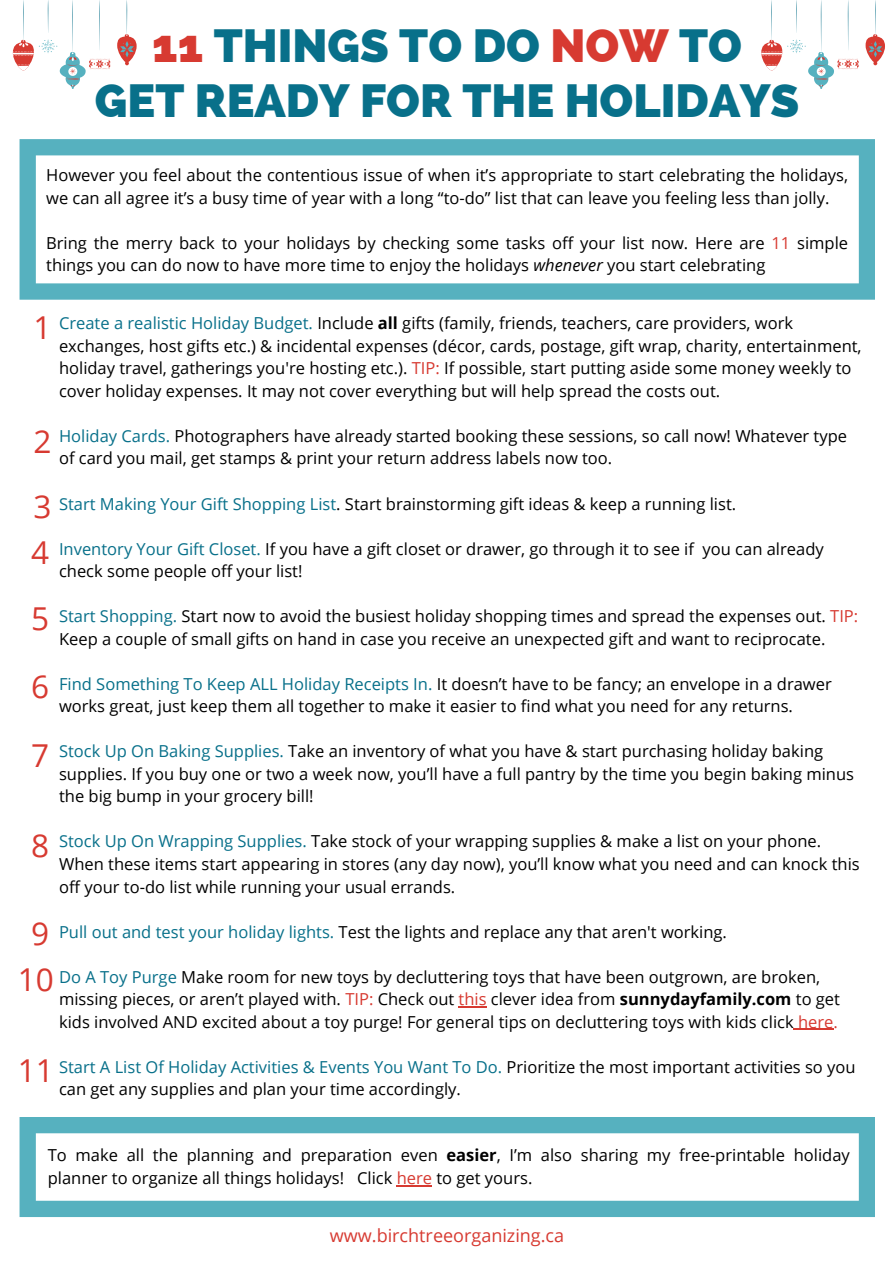
<style>
.page{position:relative;width:894px;height:1264px;background:#fff}
.page>*{position:absolute;margin:0;border:0;box-sizing:border-box;transform-origin:0 0}
.t1{font:800 46.5px "Raleway";color:#08708a}
.t2{font:31.5px "Open Sans";color:#d73a31}
.t3{font:18px "Open Sans";color:#d73a31}
.t4{font:16.5px/22.5px "Open Sans";color:#000}
.s1{color:#d73a31}
.s2{font-style:italic}
.s3{color:#08708a}
.s4{font-weight:700}
</style>
<div class="page">
<svg style="left:20px;top:139px;width:854px;height:161px"></svg>
<svg style="left:458px;top:1006px;width:28px;height:1px"></svg>
<hr style="left:797px;top:1028px;width:36px;height:1px;background:#d73a31">
<svg style="left:117px;top:0;width:20px;height:65px"></svg>
<svg style="left:13px;top:0;width:98px;height:89px"></svg>
<svg style="left:20px;top:1117px;width:854px;height:99px"></svg>
<svg style="left:865px;top:0;width:19px;height:65px"></svg>
<svg style="left:761px;top:0;width:98px;height:89px"></svg>
<hr style="left:396px;top:1184px;width:36px;height:2px;background:#d73a31">
<p class="t1" style="left:152px;top:18px;width:591px"><span class="s1">11</span> THINGS TO DO <span class="s1">NOW</span> TO</p>
<p class="t1" style="left:95px;top:74px;width:705px">GET READY FOR THE HOLIDAYS</p>
<p class="t4" style="left:46px;top:163px;width:803px">However you feel about the contentious issue of when it’s appropriate to start celebrating the holidays, we can all agree it’s a busy time of year with a long “to-do” list that can leave you feeling less than jolly.</p>
<p class="t4" style="left:46px;top:231px;width:803px">Bring the merry back to your holidays by checking some tasks off your list now. Here are <span class="s1">11</span> simple things you can do now to have more time to enjoy the holidays <span class="s2">whenever</span> you start celebrating</p>
<p class="t2" style="left:33px;top:305px;width:20px">1</p>
<p class="t4" style="left:59px;top:311px;width:803px"><span class="s3">Create a realistic Holiday Budget.</span> Include <span class="s4">all</span> gifts (family, friends, teachers, care providers, work exchanges, host gifts etc.) &amp; incidental expenses (décor, cards, postage, gift wrap, charity, entertainment, holiday travel, gatherings you're hosting etc.). <span class="s1">TIP:</span> If possible, start putting aside some money weekly to cover holiday expenses. It may not cover everything but will help spread the costs out.</p>
<p class="t4" style="left:59px;top:424px;width:789px"><span class="s3">Holiday Cards.</span> Photographers have already started booking these sessions, so call now! Whatever type of card you mail, get stamps &amp; print your return address labels now too.</p>
<p class="t4" style="left:59px;top:492px;width:678px"><span class="s3">Start Making Your Gift Shopping List</span>. Start brainstorming gift ideas &amp; keep a running list.</p>
<p class="t4" style="left:59px;top:537px;width:766px"><span class="s3">Inventory Your Gift Closet.</span> If you have a gift closet or drawer, go through it to see if you can already check some people off your list!</p>
<p class="t4" style="left:59px;top:604px;width:800px"><span class="s3">Start Shopping.</span> Start now to avoid the busiest holiday shopping times and spread the expenses out. <span class="s1">TIP:<br></span>Keep a couple of small gifts on hand in case you receive an unexpected gift and want to reciprocate.</p>
<p class="t4" style="left:59px;top:672px;width:774px"><span class="s3">Find Something To Keep ALL Holiday Receipts In.</span> It doesn’t have to be fancy; an envelope in a drawer works great, just keep them all together to make it easier to find what you need for any returns.</p>
<p class="t4" style="left:59px;top:739px;width:796px"><span class="s3">Stock Up On Baking Supplies.</span> Take an inventory of what you have &amp; start purchasing holiday baking supplies. If you buy one or two a week now, you’ll have a full pantry by the time you begin baking minus the big bump in your grocery bill!</p>
<p class="t4" style="left:59px;top:829px;width:802px"><span class="s3">Stock Up On Wrapping Supplies.</span> Take stock of your wrapping supplies &amp; make a list on your phone.<br>When these items start appearing in stores (any day now), you’ll know what you need and can knock this off your to-do list while running your usual errands.</p>
<p class="t4" style="left:59px;top:919px;width:669px"><span class="s3">Pull out and test your holiday lights.</span> Test the lights and replace any that aren't working.</p>
<p class="t4" style="left:59px;top:965px;width:782px"><span class="s3">Do A Toy Purge</span> Make room for new toys by decluttering toys that have been outgrown, are broken, missing pieces, or aren’t played with. <span class="s1">TIP:</span> Check out <span class="s1">this</span> clever idea from <span class="s4">sunnydayfamily.com</span> to get kids involved AND excited about a toy purge! For general tips on decluttering toys with kids click <span class="s1">here.</span></p>
<p class="t4" style="left:59px;top:1055px;width:797px"><span class="s3">Start A List Of Holiday Activities &amp; Events You Want To Do.</span> Prioritize the most important activities so you can get any supplies and plan your time accordingly.</p>
<p class="t2" style="left:34px;top:419px;width:20px">2</p>
<p class="t2" style="left:34px;top:484px;width:20px">3</p>
<p class="t2" style="left:31px;top:530px;width:20px">4</p>
<p class="t2" style="left:31px;top:596px;width:20px">5</p>
<p class="t2" style="left:31px;top:664px;width:20px">6</p>
<p class="t2" style="left:31px;top:733px;width:20px">7</p>
<p class="t2" style="left:31px;top:823px;width:20px">8</p>
<p class="t2" style="left:31px;top:911px;width:20px">9</p>
<p class="t2" style="left:18px;top:957px;width:38px">10</p>
<p class="t2" style="left:18px;top:1048px;width:38px">11</p>
<p class="t4" style="left:48px;top:1143px;width:803px">To make all the planning and preparation even <span class="s4">easier</span>, I’m also sharing my free-printable holiday planner to organize all things holidays! Click <span class="s1">here</span> to get yours.</p>
<p class="t3" style="left:330px;top:1222px;width:236px">www.birchtreeorganizing.ca</p>
</div>
